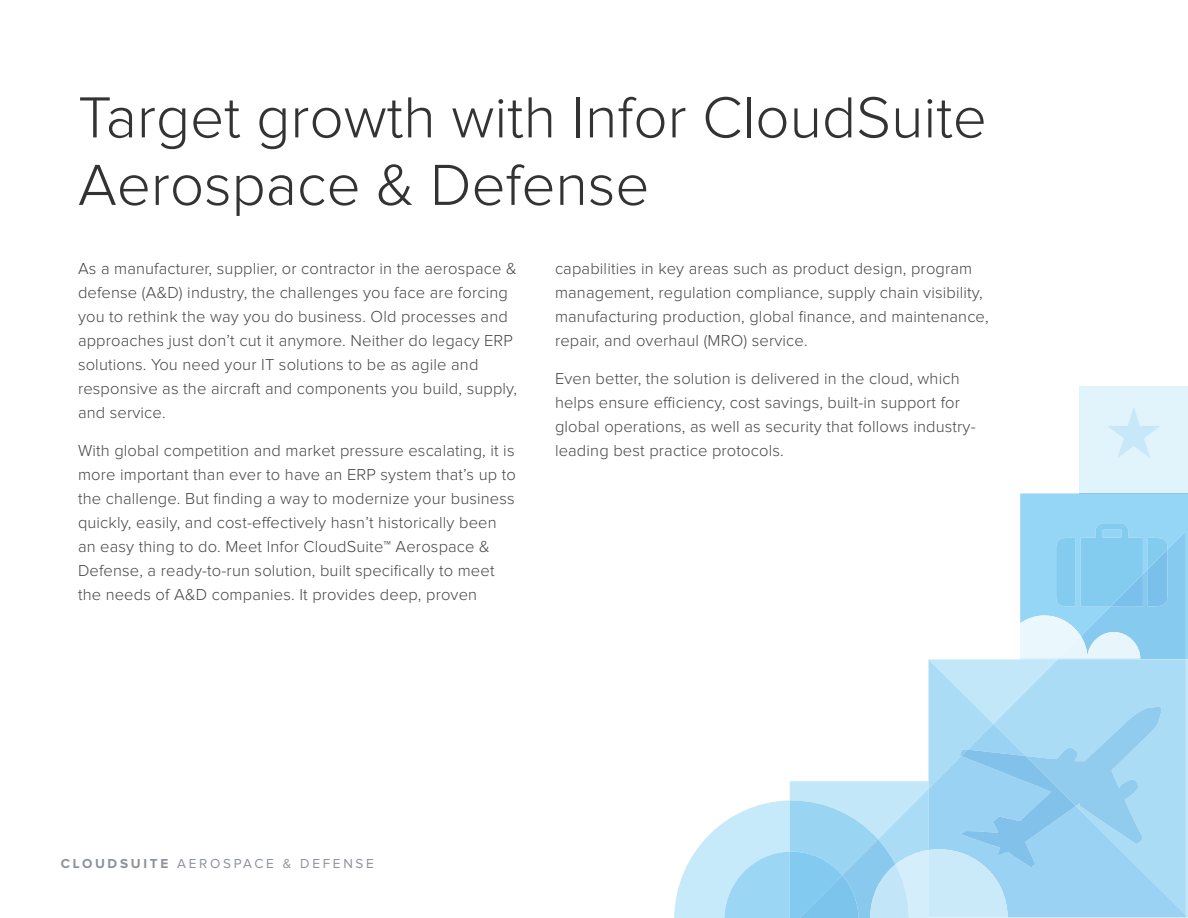
<style>
.page{position:relative;width:1188px;height:918px;background:#fff}
.page>*{position:absolute;margin:0;border:0;box-sizing:border-box;transform-origin:0 0}
.t1{font:300 60px/67.5px "Proxima Nova";color:#333}
.Normal_Copy__fo_real{font:300 16.5px/24px "Proxima Nova";letter-spacing:.01em;color:#474646}
.t2{font:13.5px "Proxima Nova";letter-spacing:.2em;color:#8c919a}
.s1{font-weight:700}
</style>
<div class="page">
<svg style="left:929px;top:660px;width:259px;height:257px;fill:#aadcf6"></svg>
<svg style="left:1162px;top:724px;width:24px;height:193px;fill:#aadcf6"></svg>
<svg style="left:674px;top:707px;width:488px;height:211px"></svg>
<svg style="left:1020px;top:386px;width:168px;height:273px"></svg>
<p class="t1" style="left:78px;top:86px;width:910px">Target growth with Infor CloudSuite<br>Aerospace &amp; Defense</p>
<p class="Normal_Copy__fo_real" style="left:78px;top:258px;width:440px">As a manufacturer, supplier, or contractor in the aerospace &amp; defense (A&amp;D) industry, the challenges you face are forcing you to rethink the way you do business. Old processes and approaches just don’t cut it anymore. Neither do legacy ERP solutions. You need your IT solutions to be as agile and responsive as the aircraft and components you build, supply, and service.</p>
<p class="Normal_Copy__fo_real" style="left:78px;top:439px;width:439px">With global competition and market pressure escalating, it is more important than ever to have an ERP system that’s up to the challenge. But finding a way to modernize your business quickly, easily, and cost-effectively hasn’t historically been an easy thing to do. Meet Infor CloudSuite™ Aerospace &amp; Defense, a ready-to-run solution, built specifically to meet the needs of A&amp;D companies. It provides deep, proven</p>
<p class="Normal_Copy__fo_real" style="left:555px;top:258px;width:435px">capabilities in key areas such as product design, program management, regulation compliance, supply chain visibility, manufacturing production, global finance, and maintenance, repair, and overhaul (MRO) service.</p>
<p class="Normal_Copy__fo_real" style="left:555px;top:367px;width:422px">Even better, the solution is delivered in the cloud, which helps ensure efficiency, cost savings, built-in support for global operations, as well as security that follows industry&shy;leading best practice protocols.</p>
<p class="t2" style="left:61px;top:857px;width:315px"><span class="s1">CLOUDSUITE</span> AEROSPACE &amp; DEFENSE</p>
</div>
